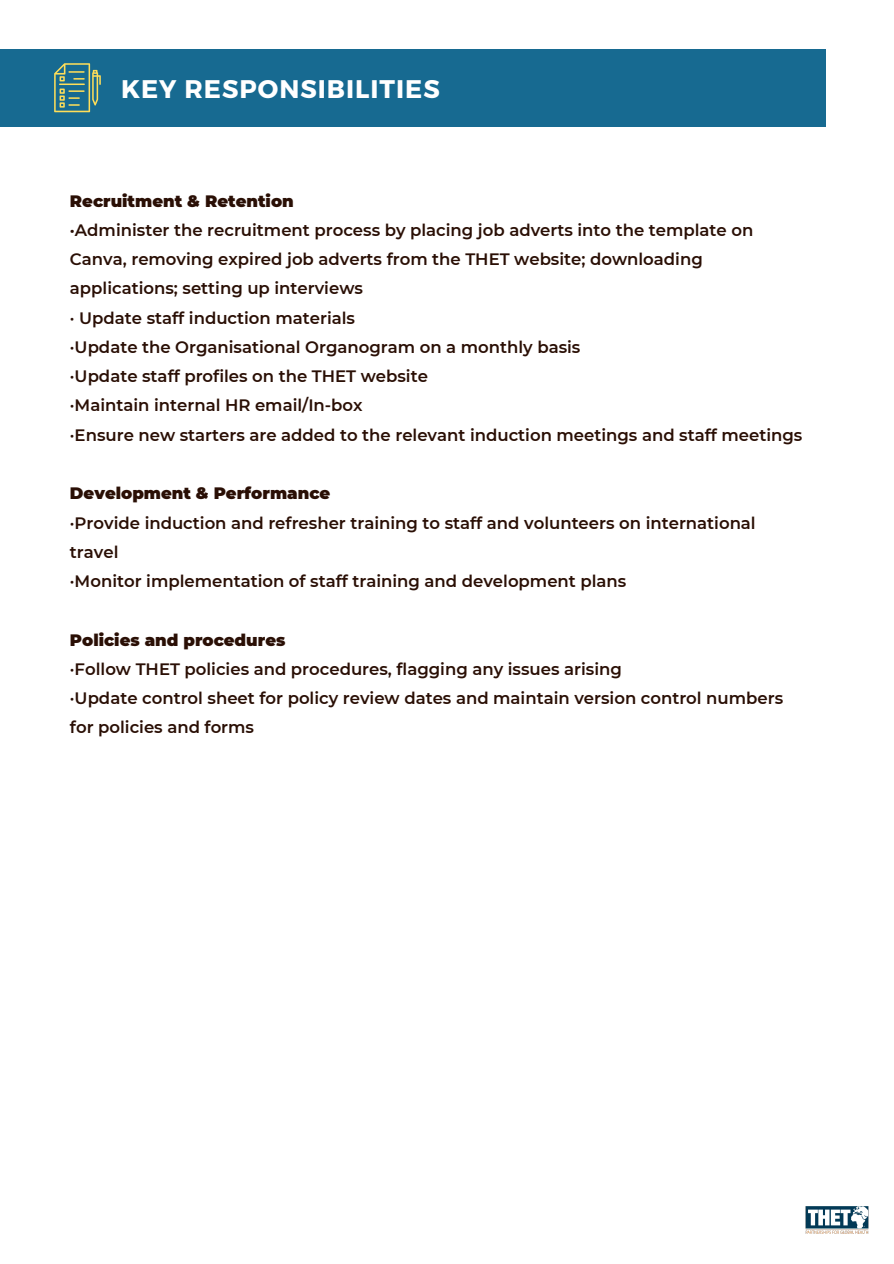
<style>
.page{position:relative;width:894px;height:1264px;background:#fff}
.page>*{position:absolute;margin:0;border:0;box-sizing:border-box;transform-origin:0 0}
.t1{font:700 25.5px "Montserrat";letter-spacing:.04em;color:#fff}
.t2{font:600 16.5px/29.2px "Montserrat";color:#2a0f05}
.t3{font:900 16.5px "Montserrat";color:#2a0f05}
.s1{font-weight:700}
</style>
<div class="page">
<div style="left:0;top:49px;width:825px;height:78px;background:#176a91"></div>
<svg style="left:54px;top:63px;width:47px;height:49px"></svg>
<img style="left:805px;top:1206px;width:64px;height:28px">
<p class="t1" style="left:121px;top:73px;width:320px">KEY RESPONSIBILITIES</p>
<h1 class="t3" style="left:70px;top:191px;width:225px">Recruitment &amp; Retention</h1>
<p class="t2" style="left:70px;top:215px;width:684px"><span class="s1">·</span>Administer the recruitment process by placing job adverts into the template on<br>Canva, removing expired job adverts from the THET website; downloading applications; setting up interviews</p>
<p class="t2" style="left:70px;top:303px;width:286px">· Update staff induction materials</p>
<p class="t2" style="left:70px;top:332px;width:512px">·Update the Organisational Organogram on a monthly basis</p>
<p class="t2" style="left:70px;top:361px;width:359px">·Update staff profiles on the THET website</p>
<p class="t2" style="left:70px;top:391px;width:294px">·Maintain internal HR email/In-box</p>
<p class="t2" style="left:70px;top:420px;width:733px">·Ensure new starters are added to the relevant induction meetings and staff meetings</p>
<p class="t3" style="left:70px;top:483px;width:262px">Development &amp; Performance</p>
<p class="t2" style="left:70px;top:508px;width:687px">·Provide induction and refresher training to staff and volunteers on international travel</p>
<p class="t2" style="left:70px;top:566px;width:557px">·Monitor implementation of staff training and development plans</p>
<p class="t3" style="left:70px;top:629px;width:217px">Policies and procedures</p>
<p class="t2" style="left:70px;top:654px;width:553px">·Follow THET policies and procedures, flagging any issues arising</p>
<p class="t2" style="left:70px;top:683px;width:714px">·Update control sheet for policy review dates and maintain version control numbers for policies and forms</p>
</div>
